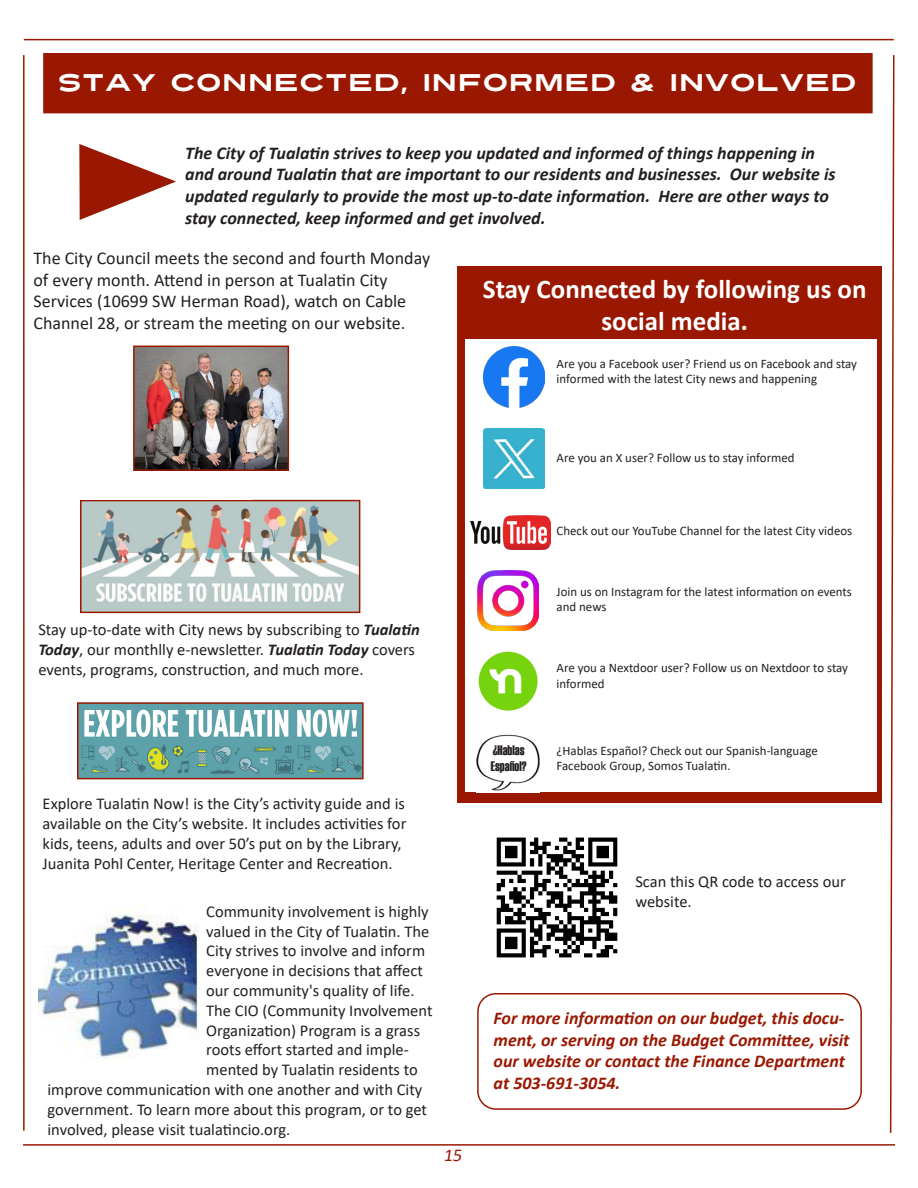
<style>
.page{position:relative;width:918px;height:1188px;background:#fff}
.page>*{position:absolute;margin:0;border:0;box-sizing:border-box;transform-origin:0 0}
.No_Spacing{font:700 27px/32.4px "Calibri";color:#fff;text-align:center}
.t1{font:24px "Turnpike";color:#fff}
.No_Spacing-2{font:italic 700 18px/21.6px "Calibri";color:#231f20}
.t2{font:18px/21.6px "Calibri";color:#231f20}
.t3{font:italic 700 18px/21.6px "Calibri";color:#9a1802}
.t4{font:18px "Calibri";color:#9a1802}
.No_Spacing-3{font:16.5px/19.8px "Calibri";color:#231f20}
.t5{font:13.65px/16.5px "Haettenschweiler";color:#231f20}
.t6{font:13.05px/15.6px "Calibri";color:#231f20}
.s1{font-weight:700;font-style:italic}
</style>
<div class="page">
<hr style="left:24px;top:39px;width:870px;height:1px;background:#9a1802">
<hr style="left:23px;top:55px;width:2px;height:1076px;background:#9a1802">
<hr style="left:23px;top:1144px;width:872px;height:2px;background:#9a1802">
<svg style="left:889px;top:55px;width:6px;height:1078px"></svg>
<div style="left:43px;top:53px;width:830px;height:60px;background:#9a1802"></div>
<svg style="left:79px;top:144px;width:97px;height:76px"></svg>
<img style="left:496px;top:837px;width:122px;height:121px">
<img style="left:38px;top:904px;width:161px;height:155px">
<img style="left:80px;top:705px;width:281px;height:71px">
<div style="left:77px;top:702px;width:287px;height:77px;border:2px solid #9a1802"></div>
<div style="left:477px;top:993px;width:385px;height:117px;border:2px solid #9a1802;border-radius:18px"></div>
<img style="left:136px;top:349px;width:150px;height:119px">
<div style="left:133px;top:346px;width:156px;height:125px;border:2px solid #9a1802"></div>
<div style="left:457px;top:267px;width:425px;height:536px;background:#9a1802"></div>
<div style="left:465px;top:340px;width:411px;height:452px;background:#fff"></div>
<img style="left:484px;top:347px;width:60px;height:60px">
<img style="left:484px;top:428px;width:60px;height:61px">
<img style="left:471px;top:515px;width:80px;height:34px">
<img style="left:478px;top:570px;width:60px;height:61px">
<img style="left:478px;top:651px;width:60px;height:60px">
<img style="left:477px;top:734px;width:62px;height:57px">
<img style="left:83px;top:503px;width:274px;height:107px">
<div style="left:80px;top:500px;width:280px;height:113px;border:2px solid #9a1802"></div>
<p class="t1" style="left:58px;top:65px;width:800px">STAY CONNECTED, INFORMED &amp; INVOLVED</p>
<p class="No_Spacing-2" style="left:185px;top:141px;width:652px">The City of Tualatin strives to keep you updated and informed of things happening in and around Tualatin that are important to our residents and businesses. Our website is updated regularly to provide the most up-to-date information. Here are other ways to stay connected, keep informed and get involved.</p>
<p class="t2" style="left:33px;top:247px;width:398px">The City Council meets the second and fourth Monday of every month. Attend in person at Tualatin City</p>
<p class="t2" style="left:33px;top:290px;width:374px">Services (10699 SW Herman Road), watch on Cable<br>Channel 28, or stream the meeting on our website.</p>
<p class="No_Spacing" style="left:483px;top:272px;width:385px">Stay Connected by following us on social media.</p>
<p class="t6" style="left:557px;top:355px;width:302px">Are you a Facebook user? Friend us on Facebook and stay informed with the latest City news and happening</p>
<p class="No_Spacing-3" style="left:38px;top:620px;width:383px">Stay up-to-date with City news by subscribing to <span class="s1">Tualatin<br>Today</span>, our monthlly e-newsletter. <span class="s1">Tualatin Today</span> covers events, programs, construction, and much more.</p>
<p class="No_Spacing-3" style="left:43px;top:793px;width:365px">Explore Tualatin Now! is the City’s activity guide and is available on the City’s website. It includes activities for kids, teens, adults and over 50’s put on by the Library, Juanita Pohl Center, Heritage Center and Recreation.</p>
<p class="No_Spacing-3" style="left:206px;top:901px;width:224px">Community involvement is highly</p>
<p class="No_Spacing-3" style="left:206px;top:921px;width:225px">valued in the City of Tualatin. The</p>
<p class="No_Spacing-3" style="left:206px;top:941px;width:220px">City strives to involve and inform</p>
<p class="No_Spacing-3" style="left:206px;top:960px;width:218px">everyone in decisions that affect</p>
<p class="No_Spacing-3" style="left:206px;top:980px;width:210px">our community's quality of life.</p>
<p class="No_Spacing-3" style="left:206px;top:1000px;width:228px">The CIO (Community Involvement</p>
<p class="No_Spacing-3" style="left:206px;top:1020px;width:215px">Organization) Program is a grass</p>
<p class="No_Spacing-3" style="left:206px;top:1040px;width:204px">roots effort started and imple-</p>
<p class="No_Spacing-3" style="left:206px;top:1059px;width:213px">mented by Tualatin residents to</p>
<p class="No_Spacing-3" style="left:48px;top:1079px;width:376px">improve communication with one another and with City</p>
<p class="No_Spacing-3" style="left:48px;top:1099px;width:381px">government. To learn more about this program, or to get</p>
<p class="No_Spacing-3" style="left:48px;top:1119px;width:244px">involved, please visit tualatincio.org.</p>
<p class="t4" style="left:443px;top:1143px;width:23px">15</p>
<p class="t6" style="left:557px;top:450px;width:240px">Are you an X user? Follow us to stay informed</p>
<p class="t6" style="left:557px;top:523px;width:297px">Check out our YouTube Channel for the latest City videos</p>
<p class="t6" style="left:557px;top:583px;width:297px">Join us on Instagram for the latest information on events and news</p>
<p class="t5" style="left:491px;top:742px;width:37px">¿Hablas<br>Español?</p>
<p class="t6" style="left:557px;top:659px;width:293px">Are you a Nextdoor user? Follow us on Nextdoor to stay informed</p>
<p class="t6" style="left:557px;top:742px;width:263px">¿Hablas Español? Check out our Spanish-language<br>Facebook Group, Somos Tualatin.</p>
<p class="No_Spacing-3" style="left:635px;top:872px;width:212px">Scan this QR code to access our website.</p>
<p class="t3" style="left:494px;top:1007px;width:358px">For more information on our budget, this docu&shy;ment, or serving on the Budget Committee, visit our website or contact the Finance Department at 503-691-3054.</p>
</div>
